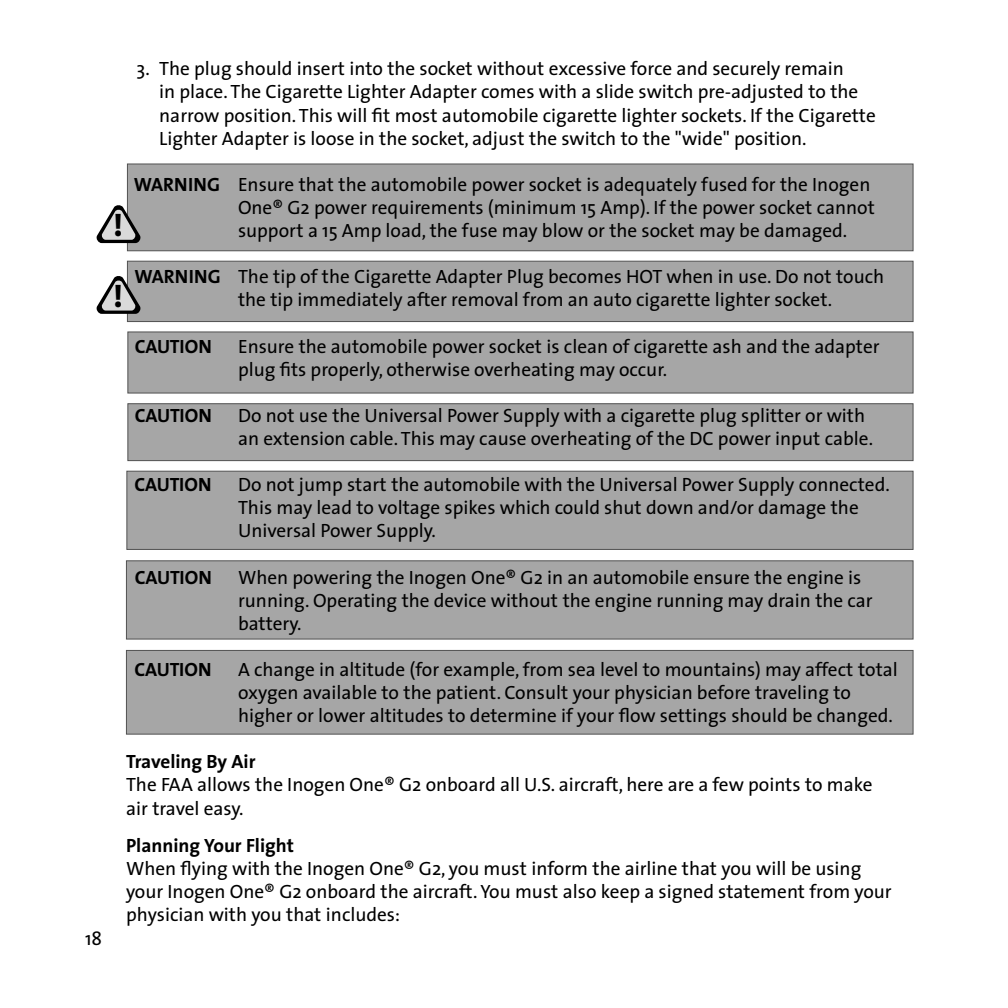
<style>
.page{position:relative;width:1008px;height:1008px;background:#fff}
.page>*{position:absolute;margin:0;border:0;box-sizing:border-box;transform-origin:0 0}
.t1{font:700 32.73px "Myriad";color:#000}
.t2{font:19.25px/23.1px "The Sans";color:#000}
.t3{font:19.25px "The Sans Bold Caps";letter-spacing:-.01em;color:#000}
.t4{font:700 19.25px "The Sans";color:#000}
.s1{font-family:"The Sans Bold Caps"}
</style>
<div class="page">
<div style="left:127px;top:403px;width:787px;height:58px;background:#a6a6a6;border:1px solid #515151"></div>
<div style="left:127px;top:332px;width:787px;height:61px;background:#a6a6a6;border:1px solid #515151"></div>
<div style="left:127px;top:261px;width:787px;height:61px;background:#a6a6a6;border:1px solid #515151"></div>
<div style="left:127px;top:164px;width:787px;height:87px;background:#a6a6a6;border:1px solid #515151"></div>
<div style="left:126px;top:560px;width:788px;height:80px;background:#a6a6a6;border:1px solid #515151"></div>
<div style="left:126px;top:650px;width:788px;height:85px;background:#a6a6a6;border:1px solid #515151"></div>
<div style="left:126px;top:471px;width:788px;height:79px;background:#a6a6a6;border:1px solid #515151"></div>
<svg style="left:96px;top:275px;width:45px;height:39px"></svg>
<svg style="left:96px;top:204px;width:45px;height:39px"></svg>
<p class="t2" style="left:85px;top:926px;width:19px">18</p>
<p class="t2" style="left:159px;top:57px;width:718px;text-indent:-23px">3. The plug should insert into the socket without excessive force and securely remain<br>in place. The Cigarette Lighter Adapter comes with a slide switch pre-adjusted to the narrow position. This will fit most automobile cigarette lighter sockets. If the Cigarette Lighter Adapter is loose in the socket, adjust the switch to the "wide" position.</p>
<p class="t2" style="left:238px;top:172px;width:638px;text-indent:-104px"><span class="s1">WARNING</span> Ensure that the automobile power socket is adequately fused for the Inogen<br>One® G2 power requirements (minimum 15 Amp). If the power socket cannot support a 15 Amp load, the fuse may blow or the socket may be damaged.</p>
<p class="t2" style="left:238px;top:265px;width:648px;text-indent:-104px"><span class="s1">WARNING</span> The tip of the Cigarette Adapter Plug becomes HOT when in use. Do not touch the tip immediately after removal from an auto cigarette lighter socket.</p>
<p class="t3" style="left:135px;top:330px;width:79px">CAUTION</p>
<p class="t2" style="left:238px;top:334px;width:643px">Ensure the automobile power socket is clean of cigarette ash and the adapter plug fits properly, otherwise overheating may occur.</p>
<p class="t3" style="left:135px;top:399px;width:79px">CAUTION</p>
<p class="t2" style="left:238px;top:403px;width:637px">Do not use the Universal Power Supply with a cigarette plug splitter or with an extension cable. This may cause overheating of the DC power input cable.</p>
<p class="t3" style="left:134px;top:468px;width:79px">CAUTION</p>
<p class="t2" style="left:238px;top:472px;width:653px">Do not jump start the automobile with the Universal Power Supply connected.<br>This may lead to voltage spikes which could shut down and/or damage the<br>Universal Power Supply.</p>
<p class="t3" style="left:135px;top:561px;width:79px">CAUTION</p>
<p class="t2" style="left:238px;top:565px;width:636px">When powering the Inogen One® G2 in an automobile ensure the engine is running. Operating the device without the engine running may drain the car battery.</p>
<p class="t3" style="left:134px;top:653px;width:79px">CAUTION</p>
<p class="t2" style="left:238px;top:657px;width:661px">A change in altitude (for example, from sea level to mountains) may affect total oxygen available to the patient. Consult your physician before traveling to higher or lower altitudes to determine if your flow settings should be changed.</p>
<p class="t4" style="left:126px;top:746px;width:131px">Traveling By Air</p>
<p class="t2" style="left:126px;top:773px;width:748px">The FAA allows the Inogen One® G2 onboard all U.S. aircraft, here are a few points to make air travel easy.</p>
<p class="t4" style="left:126px;top:829px;width:169px">Planning Your Flight</p>
<p class="t2" style="left:126px;top:856px;width:767px">When flying with the Inogen One® G2, you must inform the airline that you will be using your Inogen One® G2 onboard the aircraft. You must also keep a signed statement from your physician with you that includes:</p>
<h1 class="t1" style="left:114px;top:208px;width:62px">! <sup>C</sup></h1>
<h1 class="t1" style="left:114px;top:279px;width:62px">! <sup>C</sup></h1>
</div>
